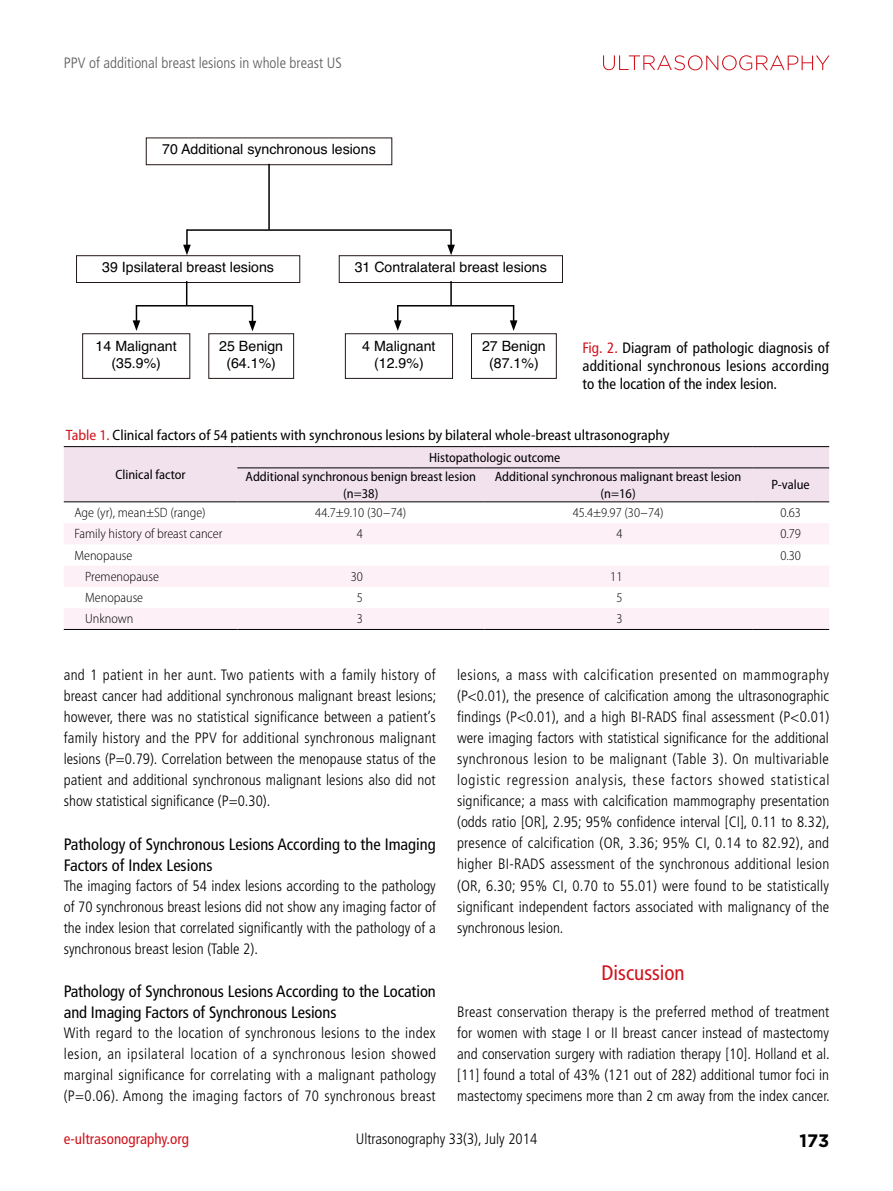
<style>
.page{position:relative;width:893px;height:1191px;background:#fff}
.page>*{position:absolute;margin:0;border:0;box-sizing:border-box;transform-origin:0 0}
.t1{font:condensed 21px "Frutiger LT Std";color:#d0131c}
.t2{font:700 18px "Gotham";color:#000}
.t3{font:condensed 16.5px/21px "Frutiger LT Std";letter-spacing:-.005em;color:#000}
.t4{font:300 condensed 15px/21px "Frutiger LT Std";color:#000;text-align:justify}
.t5{font:condensed 15px/18px "Frutiger LT Std";color:#000;text-align:justify}
.t6{font:semi-condensed 15px "Myriad Pro";color:#000}
.t7{font:300 condensed 15px "Frutiger LT Std";color:#5a5757}
.t8{font:condensed 15px "Frutiger LT Std";color:#d0131c}
.t9{font:14.1px/17px "Helvetica";color:#000;text-align:center}
.t10{font:300 semi-condensed 13.5px "Myriad Pro";color:#000}
.t11{font:semi-condensed 13.5px/19.5px "Myriad Pro";color:#000}
.s1{color:#d0131c}
</style>
<div class="page">
<svg style="left:603px;top:55px;width:226px;height:15px"></svg>
<div style="left:146px;top:137px;width:246px;height:28px;border:1px solid #231815"></div>
<div style="left:76px;top:255px;width:224px;height:28px;border:1px solid #231815"></div>
<div style="left:339px;top:255px;width:224px;height:28px;border:1px solid #231815"></div>
<div style="left:82px;top:333px;width:108px;height:46px;border:1px solid #231815"></div>
<div style="left:208px;top:333px;width:86px;height:46px;border:1px solid #231815"></div>
<div style="left:345px;top:333px;width:108px;height:46px;border:1px solid #231815"></div>
<div style="left:471px;top:333px;width:86px;height:46px;border:1px solid #231815"></div>
<hr style="left:268px;top:164px;width:2px;height:66px;background:#000">
<svg style="left:186px;top:281px;width:1px;height:24px"></svg>
<hr style="left:450px;top:281px;width:2px;height:25px;background:#000">
<hr style="left:187px;top:229px;width:264px;height:2px;background:#000">
<hr style="left:136px;top:305px;width:116px;height:1px;background:#000">
<svg style="left:183px;top:229px;width:8px;height:26px"></svg>
<svg style="left:133px;top:305px;width:7px;height:26px"></svg>
<svg style="left:249px;top:305px;width:7px;height:26px"></svg>
<hr style="left:398px;top:305px;width:116px;height:1px;background:#000">
<svg style="left:394px;top:305px;width:8px;height:26px"></svg>
<svg style="left:510px;top:305px;width:7px;height:26px"></svg>
<svg style="left:447px;top:229px;width:8px;height:26px"></svg>
<div style="left:64px;top:447px;width:765px;height:54px;background:#f2e2ee"></div>
<svg style="left:64px;top:523px;width:765px;height:106px;fill:#fdf0f6"></svg>
<hr style="left:64px;top:446px;width:173px;height:1px;background:#000">
<hr style="left:237px;top:446px;width:247px;height:1px;background:#000">
<hr style="left:484px;top:446px;width:268px;height:1px;background:#000">
<hr style="left:752px;top:446px;width:77px;height:1px;background:#000">
<hr style="left:237px;top:467px;width:247px;height:1px;background:#000">
<hr style="left:484px;top:467px;width:268px;height:1px;background:#000">
<hr style="left:752px;top:467px;width:77px;height:1px;background:#000">
<hr style="left:64px;top:501px;width:173px;height:1px;background:#000">
<hr style="left:237px;top:501px;width:247px;height:1px;background:#000">
<hr style="left:484px;top:501px;width:268px;height:1px;background:#000">
<hr style="left:752px;top:501px;width:77px;height:1px;background:#000">
<hr style="left:64px;top:629px;width:173px;height:1px;background:#000">
<hr style="left:237px;top:629px;width:247px;height:1px;background:#000">
<hr style="left:484px;top:629px;width:268px;height:1px;background:#000">
<hr style="left:752px;top:629px;width:77px;height:1px;background:#000">
<p class="t7" style="left:64px;top:54px;width:280px">PPV of additional breast lesions in whole breast US</p>
<p class="t9" style="left:162px;top:140px;width:215px">70 Additional synchronous lesions</p>
<p class="t9" style="left:102px;top:258px;width:173px">39 Ipsilateral breast lesions</p>
<p class="t9" style="left:355px;top:258px;width:194px">31 Contralateral breast lesions</p>
<p class="t9" style="left:96px;top:337px;width:83px">14 Malignant (35.9%)</p>
<p class="t9" style="left:219px;top:337px;width:65px">25 Benign (64.1%)</p>
<p class="t9" style="left:362px;top:337px;width:75px">4 Malignant (12.9%)</p>
<p class="t9" style="left:482px;top:337px;width:65px">27 Benign (87.1%)</p>
<p class="t5" style="left:583px;top:339px;width:248px"><span class="s1">Fig. 2.</span> Diagram of pathologic diagnosis of additional synchronous lesions according to the location of the index lesion.</p>
<p class="t6" style="left:66px;top:426px;width:605px"><span class="s1">Table 1.</span> Clinical factors of 54 patients with synchronous lesions by bilateral whole-breast ultrasonography</p>
<p class="t11" style="left:115px;top:464px;width:72px">Clinical factor</p>
<p class="t11" style="left:246px;top:447px;width:316px;text-indent:183px">Histopathologic outcome<br>Additional synchronous benign breast lesion</p>
<p class="t11" style="left:343px;top:483px;width:37px">(n=38)</p>
<p class="t11" style="left:495px;top:468px;width:248px;line-height:16.2px;text-align:center">Additional synchronous malignant breast lesion (n=16)</p>
<p class="t11" style="left:771px;top:475px;width:40px">P-value</p>
<p class="t10" style="left:74px;top:504px;width:133px">Age (yr), mean±SD (range)</p>
<p class="t10" style="left:315px;top:504px;width:93px">44.7±9.10 (30-74)</p>
<p class="t10" style="left:573px;top:504px;width:93px">45.4±9.97 (30-74)</p>
<p class="t10" style="left:780px;top:504px;width:22px">0.63</p>
<p class="t10" style="left:74px;top:526px;width:150px">Family history of breast cancer</p>
<p class="t10" style="left:357px;top:526px;width:8px">4</p>
<p class="t10" style="left:616px;top:526px;width:8px">4</p>
<p class="t10" style="left:780px;top:526px;width:22px">0.79</p>
<p class="t10" style="left:74px;top:547px;width:60px">Menopause</p>
<p class="t10" style="left:780px;top:547px;width:22px">0.30</p>
<p class="t10" style="left:85px;top:568px;width:75px">Premenopause</p>
<p class="t10" style="left:351px;top:568px;width:14px">30</p>
<p class="t10" style="left:610px;top:568px;width:14px">11</p>
<p class="t10" style="left:85px;top:589px;width:60px">Menopause</p>
<p class="t10" style="left:357px;top:589px;width:8px">5</p>
<p class="t10" style="left:616px;top:589px;width:8px">5</p>
<p class="t10" style="left:85px;top:611px;width:50px">Unknown</p>
<p class="t10" style="left:357px;top:611px;width:8px">3</p>
<p class="t10" style="left:616px;top:611px;width:8px">3</p>
<p class="t4" style="left:64px;top:665px;width:374px">and 1 patient in her aunt. Two patients with a family history of breast cancer had additional synchronous malignant breast lesions; however, there was no statistical significance between a patient’s family history and the PPV for additional synchronous malignant lesions (P=0.79). Correlation between the menopause status of the patient and additional synchronous malignant lesions also did not show statistical significance (P=0.30).</p>
<p class="t3" style="left:64px;top:833px;width:373px">Pathology of Synchronous Lesions According to the Imaging<br>Factors of Index Lesions</p>
<p class="t4" style="left:64px;top:875px;width:374px">The imaging factors of 54 index lesions according to the pathology of 70 synchronous breast lesions did not show any imaging factor of the index lesion that correlated significantly with the pathology of a synchronous breast lesion (Table 2).</p>
<p class="t3" style="left:64px;top:980px;width:374px">Pathology of Synchronous Lesions According to the Location and Imaging Factors of Synchronous Lesions</p>
<p class="t4" style="left:64px;top:1022px;width:374px">With regard to the location of synchronous lesions to the index lesion, an ipsilateral location of a synchronous lesion showed marginal significance for correlating with a malignant pathology (P=0.06). Among the imaging factors of 70 synchronous breast</p>
<p class="t4" style="left:457px;top:665px;width:374px">lesions, a mass with calcification presented on mammography (P&lt;0.01), the presence of calcification among the ultrasonographic findings (P&lt;0.01), and a high BI-RADS final assessment (P&lt;0.01) were imaging factors with statistical significance for the additional synchronous lesion to be malignant (Table 3). On multivariable logistic regression analysis, these factors showed statistical significance; a mass with calcification mammography presentation (odds ratio [OR], 2.95; 95% confidence interval [CI], 0.11 to 8.32), presence of calcification (OR, 3.36; 95% CI, 0.14 to 82.92), and higher BI-RADS assessment of the synchronous additional lesion (OR, 6.30; 95% CI, 0.70 to 55.01) were found to be statistically significant independent factors associated with malignancy of the synchronous lesion.</p>
<h1 class="t1" style="left:601px;top:960px;width:85px">Discussion</h1>
<p class="t4" style="left:457px;top:1001px;width:374px">Breast conservation therapy is the preferred method of treatment for women with stage I or II breast cancer instead of mastectomy and conservation surgery with radiation therapy [10]. Holland et al. [11] found a total of 43% (121 out of 282) additional tumor foci in mastectomy specimens more than 2 cm away from the index cancer.</p>
<p class="t8" style="left:64px;top:1130px;width:127px">e-ultrasonography.org</p>
<p class="t4" style="left:356px;top:1128px;width:183px">Ultrasonography 33(3), July 2014</p>
<p class="t2" style="left:800px;top:1130px;width:31px">173</p>
</div>
